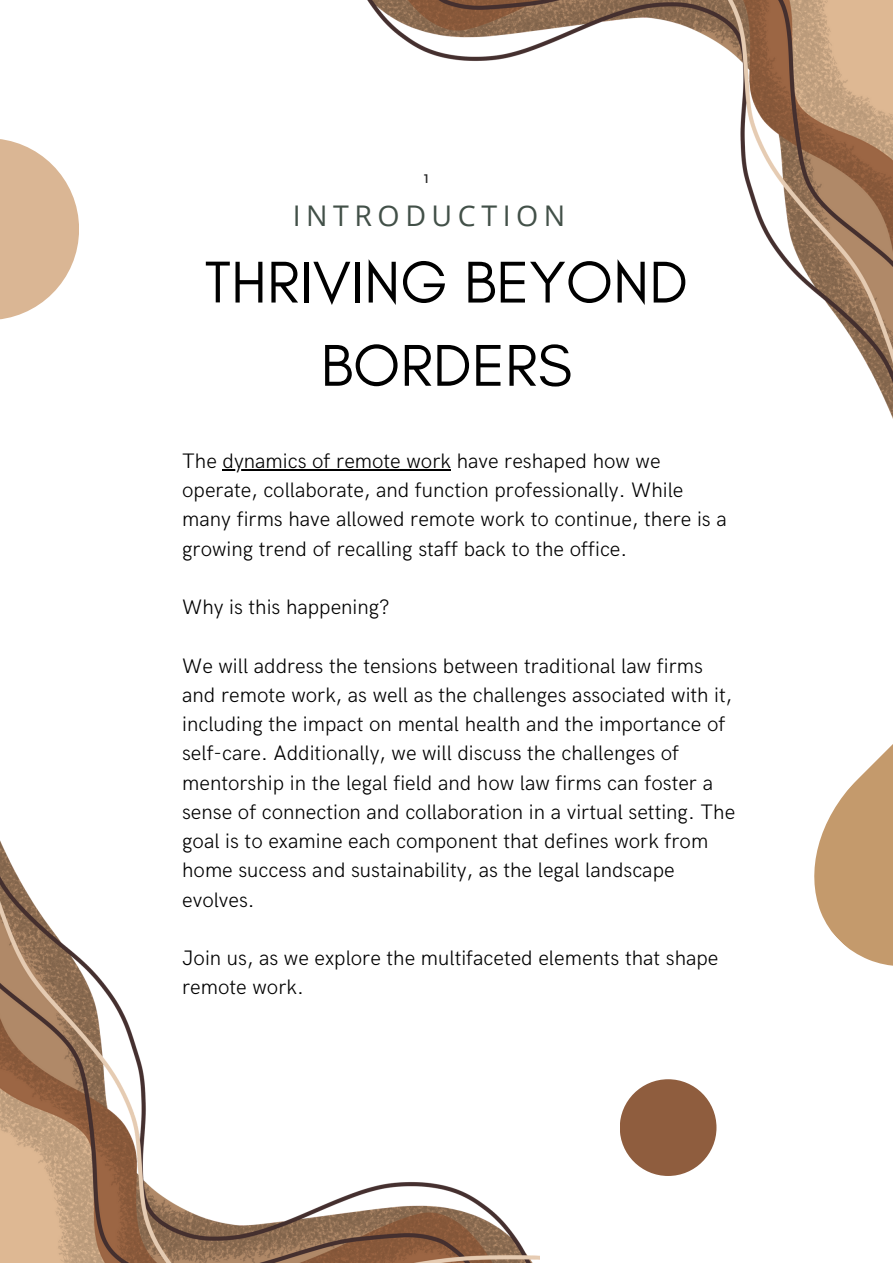
<style>
.page{position:relative;width:893px;height:1264px;background:#fff}
.page>*{position:absolute;margin:0;border:0;box-sizing:border-box;transform-origin:0 0}
.t1{font:60px/83.2px "Glacial Indifference";color:#000;text-align:center}
.t2{font:28.5px "Open Sans";letter-spacing:.195em;color:#425048}
.t3{font:300 21px/29.2px "HK Grotesk";color:#000}
.t4{font:12.45px "Montserrat";color:#2a2a2a}
</style>
<div class="page">
<div style="left:619px;top:1079px;width:97px;height:96px;background:#8f5d3e;border-radius:50%"></div>
<svg style="left:0;top:139px;width:79px;height:181px;fill:#dab694"></svg>
<hr style="left:222px;top:469px;width:229px;height:1px;background:#000">
<img style="left:0;top:840px;width:539px;height:422px">
<img style="left:367px;top:0;width:525px;height:417px">
<svg style="left:814px;top:745px;width:78px;height:221px"></svg>
<p class="t4" style="left:424px;top:170px;width:6px">1</p>
<p class="t2" style="left:293px;top:196px;width:274px">INTRODUCTION</p>
<p class="t1" style="left:204px;top:240px;width:485px">THRIVING BEYOND<br>BORDERS</p>
<p class="t3" style="left:182px;top:447px;width:546px">The dynamics of remote work have reshaped how we operate, collaborate, and function professionally. While many firms have allowed remote work to continue, there is a growing trend of recalling staff back to the office.</p>
<p class="t3" style="left:182px;top:593px;width:209px">Why is this happening?</p>
<p class="t3" style="left:182px;top:651px;width:554px">We will address the tensions between traditional law firms and remote work, as well as the challenges associated with it, including the impact on mental health and the importance of self-care. Additionally, we will discuss the challenges of mentorship in the legal field and how law firms can foster a sense of connection and collaboration in a virtual setting. The goal is to examine each component that defines work from home success and sustainability, as the legal landscape evolves.</p>
<p class="t3" style="left:182px;top:944px;width:537px">Join us, as we explore the multifaceted elements that shape remote work.</p>
</div>
